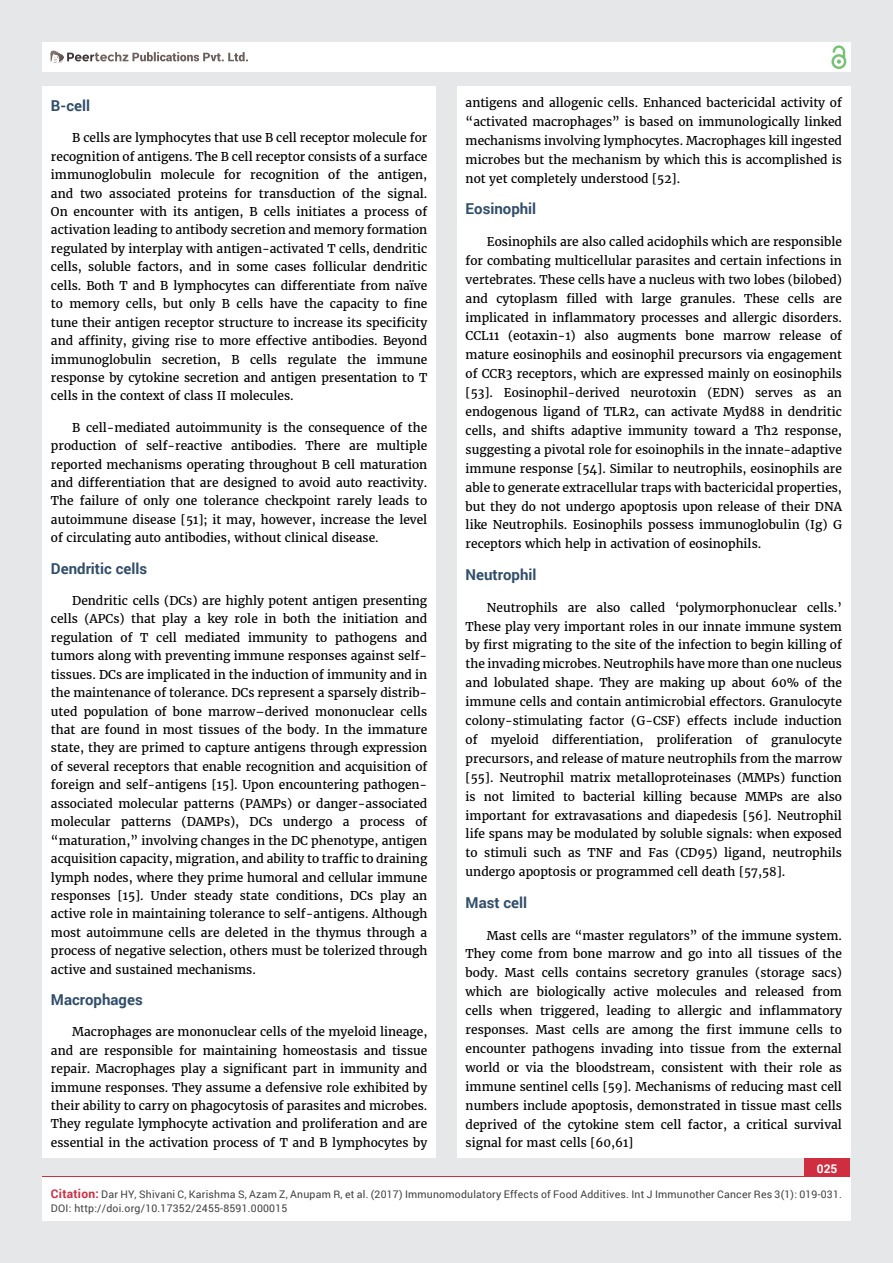
<style>
.page{position:relative;width:893px;height:1263px;background:#e6e7e8}
.page>*{position:absolute;margin:0;border:0;box-sizing:border-box;transform-origin:0 0}
.t1{font:700 15px "Roboto";color:#314e6b}
.t2{font:12px/18.5px "Merriweather";color:#000;text-align:justify}
.t3{font:700 12px "Roboto";color:#fff}
.t4{font:10.5px/13.5px "Roboto";letter-spacing:.02em;color:#414042}
.s1{font-weight:700;font-size:12px;color:#cf2e41}
</style>
<div class="page">
<div style="left:42px;top:43px;width:808px;height:29px;background:#fff"></div>
<div style="left:831px;top:54px;width:15px;height:15px;border:2px solid #74c273;border-radius:50%"></div>
<svg style="left:831px;top:45px;width:15px;height:19px"></svg>
<div style="left:804px;top:1157px;width:46px;height:43px;background:#cf2e41"></div>
<svg style="left:49px;top:50px;width:199px;height:14px"></svg>
<div style="left:42px;top:1177px;width:808px;height:43px;background:#fff"></div>
<div style="left:42px;top:87px;width:394px;height:1071px;background:#fff"></div>
<div style="left:457px;top:87px;width:393px;height:1071px;background:#fff"></div>
<p class="t1" style="left:51px;top:95px;width:41px">B-cell</p>
<p class="t2" style="left:51px;top:129px;width:378px;text-indent:21px">B cells are lymphocytes that use B cell receptor molecule for recognition of anti gens. The B cell receptor consists of a surface immunoglobulin mol ecule for recognition of the antigen, and two associated proteins for transduction of the signal.<br>On encounter with its antigen, B cells initiates a process of activation leading to antibody secretion and memory formation regulated by interplay with antigen-activated T cells, dendritic cells, soluble factors, and in some cases follicular dendritic cells. Both T and B lymphocytes can differentiate from naïve to memory cells, but only B cells have the capacity to fine tune their antigen receptor structure to increase its specificity and affinity, giving rise to more effective antibodies. Beyond immunoglobulin secretion, B cells regulate the immune response by cytokine secretion and antigen presentation to T cells in the context of class II molecules.</p>
<p class="t2" style="left:51px;top:418px;width:378px;text-indent:21px">B cell-mediated autoimmunity is the consequence of the production of self-reactive antibodies. There are multiple reported mechanisms operating throughout B cell matura tion and differentiation that are designed to avoid auto reactivity.<br>The failure of only one tolerance checkpoint rarely leads to autoimmune disease [51]; it may, however, increase the level of circulating auto antibodies, without clinical disease.</p>
<p class="t1" style="left:51px;top:558px;width:98px">Dendritic cells</p>
<p class="t2" style="left:51px;top:591px;width:378px;text-indent:21px">Dendritic cells (DCs) are highly potent antigen presenting cells (APCs) that play a key role in both the initiation and regulation of T cell mediated immunity to pathogens and tumors along with preventing immune responses against self&shy;tissues. DCs are implicated in the induction of immunity and in the maintenance of tolerance. DCs represent a sparsely distrib&shy;uted population of bone marrow–derived mononuclear cells that are found in most tissues of the body. In the immature state, they are primed to capture antigens through expres sion of several receptors that enable recognition and acqui sition of foreign and self-antigens [15]. Upon encountering pathogen&shy;associated molecular patterns (PAMPs) or danger-associated molecular patterns (DAMPs), DCs undergo a process of “maturation,” involving changes in the DC phe notype, antigen acquisition capacity, migration, and ability to traffic to draining lymph nodes, where they prime humoral and cellular immune responses [15]. Under steady state conditions, DCs play an active role in maintaining toler ance to self-antigens. Although most autoimmune cells are deleted in the thymus through a process of negative selec tion, others must be tolerized through active and sustained mechanisms.</p>
<p class="t1" style="left:51px;top:989px;width:93px">Macrophages</p>
<p class="t2" style="left:51px;top:1023px;width:378px;text-indent:21px">Macrophages are mononuclear cells of the myeloid lineage, and are responsible for maintaining homeostasis and tissue repair. Macrophages play a significant part in immunity and immune responses. They assume a defensive role exhibited by their ability to carry on phagocytosis of parasites and microbes.<br>They regulate lymphocyte activation and proliferation and are essential in the activation process of T and B lymphocytes by</p>
<p class="t2" style="left:466px;top:93px;width:378px;line-height:18.9px">antigens and allogenic cells. Enhanced bactericidal activity of “activated macrophages” is based on immunologically linked mechanisms involving lymphocytes. Macrophages kill ingested microbes but the mechanism by which this is accomplished is not yet completely understood [52].</p>
<p class="t1" style="left:466px;top:199px;width:72px">Eosinophil</p>
<p class="t2" style="left:466px;top:232px;width:378px;line-height:18.9px;text-indent:21px">Eosinophils are also called acidophils which are responsible for combating multicellular parasites and certain infections in vertebrates. These cells have a nucleus with two lobes (bilobed) and cytoplasm filled with large granules. These cells are implicated in inflammatory processes and allergic disorders.<br>CCL11 (eotaxin-1) also augments bone marrow release of mature eosinophils and eosinophil precursors via engagement of CCR3 receptors, which are expressed mainly on eosinophils [53]. Eosinophil-derived neurotoxin (EDN) serves as an endogenous ligand of TLR2, can activate Myd88 in dendritic cells, and shifts adaptive immunity toward a Th2 response, suggesting a pivotal role for esoinophils in the innate-adaptive immune response [54]. Similar to neutrophils, eosinophils are able to generate extracellular traps with bactericidal properties, but they do not undergo apoptosis upon release of their DNA like Neutrophils. Eosinophils possess immunoglobulin (Ig) G receptors which help in activation of eosinophils.</p>
<p class="t1" style="left:466px;top:564px;width:72px">Neutrophil</p>
<p class="t2" style="left:466px;top:598px;width:378px;line-height:18.9px;text-indent:21px">Neutrophils are also called ‘polymorphonuclear cells.’ These play very important roles in our innate immune system by first migrating to the site of the infection to begin killing of the invading microbes. Neutrophils have more than one nucleus and lobulated shape. They are making up about 60% of the immune cells and contain antimicrobial effectors. Granulocyte colony-stimulating factor (G-CSF) effects include induction of myeloid differentiation, proliferation of granulocyte precursors, and release of mature neutrophils from the marrow [55]. Neutrophil matrix metalloproteinases (MMPs) function is not limited to bacterial killing because MMPs are also important for extravasations and diapedesis [56]. Neutrophil life spans may be modulated by soluble signals: when exposed to stimuli such as TNF and Fas (CD95) ligand, neutrophils undergo apoptosis or programmed cell death [57,58].</p>
<p class="t1" style="left:466px;top:892px;width:63px">Mast cell</p>
<p class="t2" style="left:466px;top:926px;width:378px;line-height:18.9px;text-indent:21px">Mast cells are “master regulators” of the immune system.<br>They come from bone marrow and go into all tissues of the body. Mast cells contains secretory granules (storage sacs) which are biologically active molecules and released from cells when triggered, leading to allergic and inflammatory responses. Mast cells are among the first immune cells to encounter pathogens invading into tissue from the external world or via the bloodstream, consistent with their role as immune sentinel cells [59]. Mechanisms of reducing mast cell numbers include apoptosis, demonstrated in tissue mast cells deprived of the cytokine stem cell factor, a critical survival signal for mast cells [60,61]</p>
<p class="t3" style="left:817px;top:1161px;width:22px">025</p>
<p class="t4" style="left:51px;top:1188px;width:792px"><span class="s1">Citation:</span> Dar HY, Shivani C, Karishma S, Azam Z, Anupam R, et al. (2017) Immunomodulatory Effects of Food Additives. Int J Immunother Cancer Res 3(1): 019-031.<br>DOI: http://doi.org/10.17352/2455-8591.000015</p>
</div>
